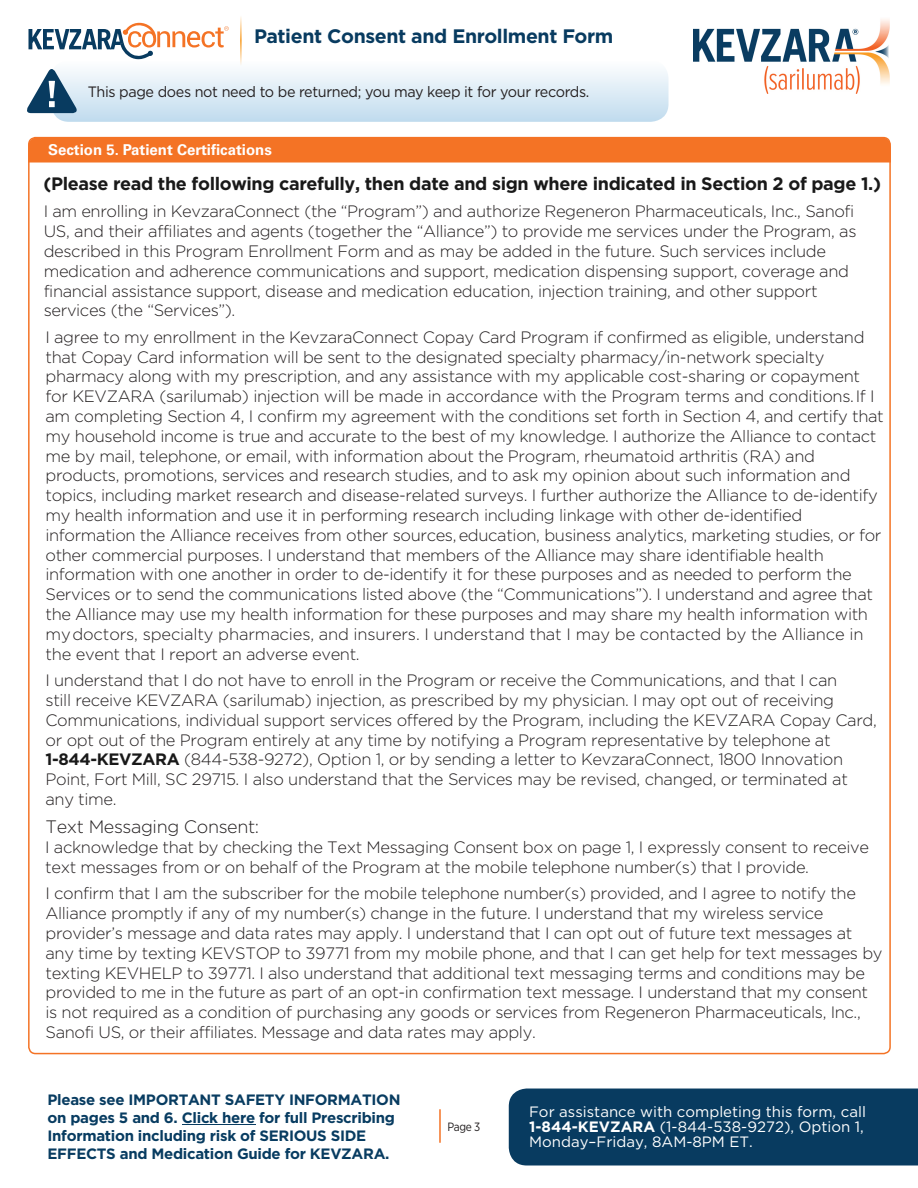
<style>
.page{position:relative;width:918px;height:1188px;background:#fff}
.page>*{position:absolute;margin:0;border:0;box-sizing:border-box;transform-origin:0 0}
.t1{font:700 19.5px "Gotham";letter-spacing:-.02em;color:#083b60}
.t2{font:700 18px "Gotham";letter-spacing:-.02em;color:#191919}
.t3{font:300 18px "Gotham";letter-spacing:-.02em;color:#231f20}
.t4{font:300 16.5px/19.8px "Gotham";letter-spacing:-.025em;color:#231f20}
.t5{font:700 15px/18px "Gotham";letter-spacing:-.02em;color:#083c61}
.t6{font:15px/15px "Gotham";color:#fff}
.t7{font:15px "Gotham";letter-spacing:-.025em;color:#231f20;scale:.96 1}
.t8{font:700 15px "Univers LT Std";color:#fff}
.t9{font:12px "Gotham Narrow";color:#231f20}
.s1{font-weight:700;color:#191919}
.s2{font-weight:700}
</style>
<div class="page">
<div style="left:28px;top:137px;width:863px;height:26px;background:#f47325"></div>
<svg style="left:28px;top:22px;width:201px;height:37px"></svg>
<hr style="left:240px;top:15px;width:2px;height:51px;background:#f89c24">
<div style="left:51px;top:60px;width:618px;height:62px;background:linear-gradient(to bottom,#fefefe,#c0dcee);border-radius:18px"></div>
<svg style="left:27px;top:66px;width:52px;height:47px"></svg>
<hr style="left:439px;top:1109px;width:2px;height:34px;background:#f47325">
<img style="left:693px;top:19px;width:197px;height:75px">
<div style="left:509px;top:1089px;width:409px;height:77px;background:#083b60"></div>
<hr style="left:182px;top:1124px;width:73px;height:1px;background:#083c61">
<p class="t1" style="left:254px;top:23px;width:361px">Patient Consent and Enrollment Form</p>
<p class="t7" style="left:88px;top:82px;width:524px">This page does not need to be returned; you may keep it for your records.</p>
<p class="t8" style="left:48px;top:141px;width:225px">Section 5. Patient Certifications</p>
<p class="t2" style="left:43px;top:172px;width:839px">(Please read the following carefully, then date and sign where indicated in Section 2 of page 1.)</p>
<p class="t4" style="left:44px;top:201px;width:814px">I am enrolling in KevzaraConnect (the “Program”) and authorize Regeneron PharmaceuticaIs, Inc., Sanofi US, and their affiliates and agents (together the “Alliance”) to provide me services under the Program, as described in this Program Enrollment Form and as may be added in the future. Such services include medication and adherence communications and support, medication dispensing support, coverage and financial assistance support, disease and medication education, injection training, and other support services (the “Services”).</p>
<p class="t4" style="left:46px;top:327px;width:840px">I agree to my enrollment in the KevzaraConnect Copay Card Program if confirmed as eligible, understand that Copay Card information will be sent to the designated specialty pharmacy/in-network specialty pharmacy along with my prescription, and any assistance with my applicable cost-sharing or copayment for KEVZARA (sarilumab) injection will be made in accordance with the Program terms and conditions.If I am completing Section 4, I confirm my agreement with the conditions set forth in Section 4, and certify that my household income is true and accurate to the best of my knowledge. I authorize the Alliance to contact me by mail, telephone, or email, with information about the Program, rheumatoid arthritis (RA) and products, promotions, services and research studies, and to ask my opinion about such information and topics, including market research and disease-related surveys. I further authorize the Alliance to de-identify my health information and use it in performing research including linkage with other de-identified information the Alliance receives from other sources,education, business analytics, marketing studies, or for other commercial purposes. I understand that members of the Alliance may share identifiable health information with one another in order to de-identify it for these purposes and as needed to perform the Services or to send the communications listed above (the “Communications”). I understand and agree that the Alliance may use my health information for these purposes and may share my health information with mydoctors, specialty pharmacies, and insurers. I understand that I may be contacted by the Alliance in the event that I report an adverse event.</p>
<p class="t4" style="left:46px;top:670px;width:833px">I understand that I do not have to enroll in the Program or receive the Communications, and that I can<br>still receive KEVZARA (sarilumab) injection, as prescribed by my physician. I may opt out of receiving Communications, individual support services offered by the Program, including the KEVZARA Copay Card, or opt out of the Program entirely at any time by notifying a Program representative by telephone at <span class="s1">1-844-KEVZARA</span> (844-538-9272), Option 1, or by sending a letter to KevzaraConnect, 1800 Innovation Point, Fort Mill, SC 29715. I also understand that the Services may be revised, changed, or terminated at any time.</p>
<p class="t3" style="left:46px;top:815px;width:215px">Text Messaging Consent:</p>
<p class="t4" style="left:45px;top:837px;width:825px">I acknowledge that by checking the Text Messaging Consent box on page 1, I expressly consent to receive text messages from or on behalf of the Program at the mobile telephone number(s) that I provide.</p>
<p class="t4" style="left:46px;top:883px;width:839px">I confirm that I am the subscriber for the mobile telephone number(s) provided, and I agree to notify the Alliance promptly if any of my number(s) change in the future. I understand that my wireless service provider’s message and data rates may apply. I understand that I can opt out of future text messages at any time by texting KEVSTOP to 39771 from my mobile phone, and that I can get help for text messages by texting KEVHELP to 39771. I also understand that additional text messaging terms and conditions may be provided to me in the future as part of an opt-in confirmation text message. I understand that my consent is not required as a condition of purchasing any goods or services from Regeneron Pharmaceuticals, Inc., Sanofi US, or their affiliates. Message and data rates may apply.</p>
<p class="t5" style="left:48px;top:1090px;width:355px">Please see IMPORTANT SAFETY INFORMATION on pages 5 and 6. Click here for full Prescribing Information including risk of SERIOUS SIDE EFFECTS and Medication Guide for KEVZARA.</p>
<p class="t9" style="left:447px;top:1119px;width:35px">Page 3</p>
<p class="t6" style="left:529px;top:1104px;width:338px">For assistance with completing this form, call<br><span class="s2">1-844-KEVZARA</span> (1-844-538-9272), Option 1,<br>Monday–Friday, 8AM-8PM ET.</p>
</div>
